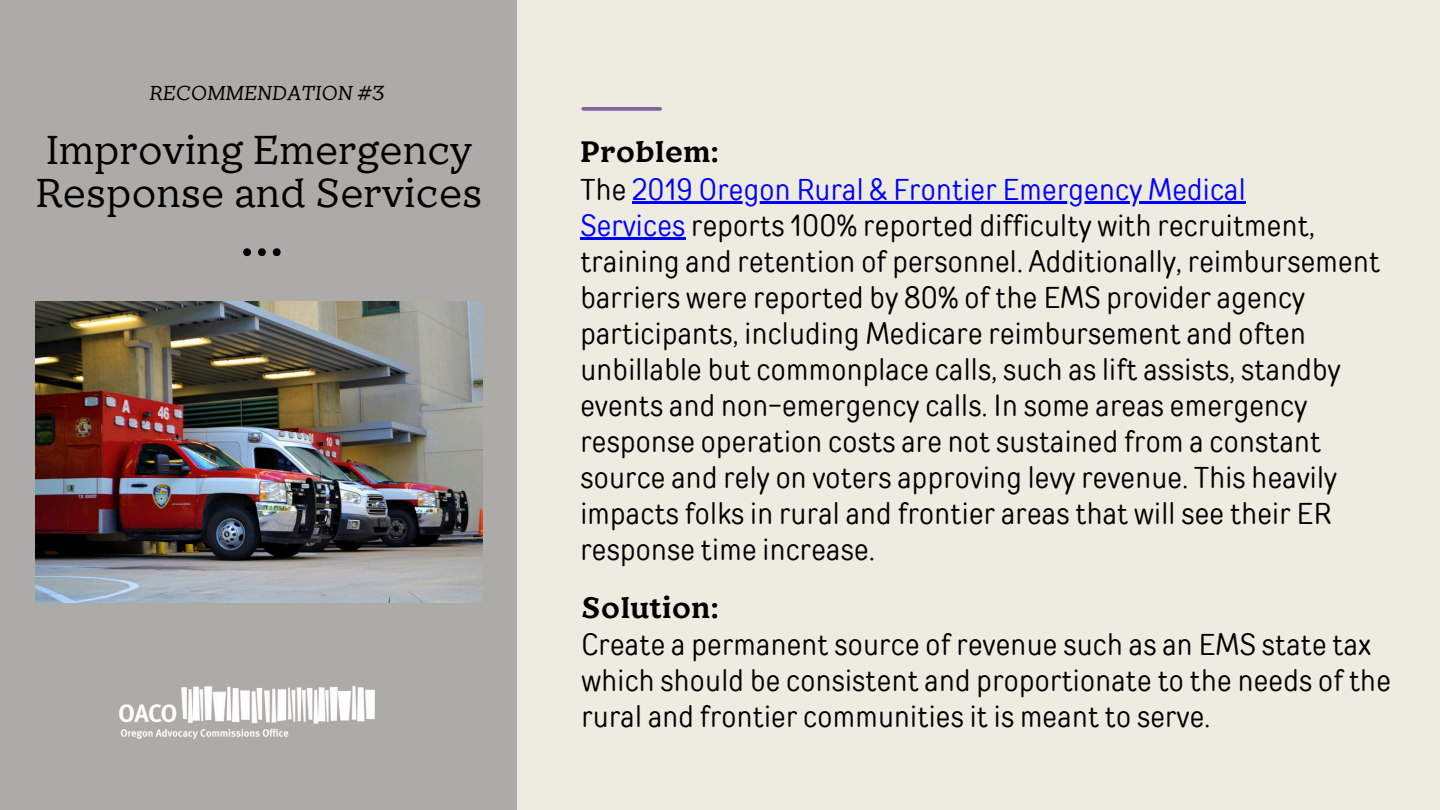
<style>
.page{position:relative;width:1440px;height:810px;background:#eeece1}
.page>*{position:absolute;margin:0;border:0;box-sizing:border-box;transform-origin:0 0}
.t1{font:65px "TT Phobos";color:#000}
.t2{font:40px/42.8px "TT Phobos";letter-spacing:.01em;color:#000}
.t3{font:30px/36px "TT Rounds Condensed";letter-spacing:.01em;color:#000}
.t4{font:30px/37.5px "TT Rounds Condensed";letter-spacing:.01em;color:#00f}
.t5{font:italic 20px "TT Phobos";letter-spacing:.01em;color:#000}
.s1{font-family:"TT Phobos";font-weight:700;color:#000}
.s2{color:#000}
.s3{color:#00f}
.s4{font-family:"TT Phobos";font-weight:700}
</style>
<div class="page">
<div style="left:0;top:0;width:517px;height:810px;background:#acaba8"></div>
<svg style="left:583px;top:107px;width:77px;height:4px"></svg>
<img style="left:35px;top:301px;width:448px;height:302px">
<hr style="left:632px;top:201px;width:614px;height:3px;background:#00f">
<hr style="left:580px;top:237px;width:106px;height:3px;background:#00f">
<img style="left:119px;top:685px;width:256px;height:54px">
<h2 class="t5" style="left:149px;top:81px;width:236px">RECOMMENDATION #3</h2>
<p class="t2" style="left:36px;top:130px;width:448px">Improving Emergency<br>Response and Services</p>
<p class="t4" style="left:580px;top:133px;width:667px"><span class="s1">Problem:<br></span><span class="s2">The</span> 2019 Oregon Rural &amp; Frontier Emergency Medical</p>
<p class="t3" style="left:580px;top:207px;width:801px"><span class="s3">Services</span> reports 100% reported difficulty with recruitment, training and retention of personnel. Additionally, reimbursement barriers were reported by 80% of the EMS provider agency participants, including Medicare reimbursement and often unbillable but commonplace calls, such as lift assists, standby events and non-emergency calls. In some areas emergency response operation costs are not sustained from a constant source and rely on voters approving levy revenue. This heavily impacts folks in rural and frontier areas that will see their ER response time increase.</p>
<p class="t3" style="left:581px;top:589px;width:811px;line-height:36.5px"><span class="s4">Solution:<br></span>Create a permanent source of revenue such as an EMS state tax which should be consistent and proportionate to the needs of the rural and frontier communities it is meant to serve.</p>
<h2 class="t1" style="left:240px;top:194px;width:45px">...</h2>
</div>
